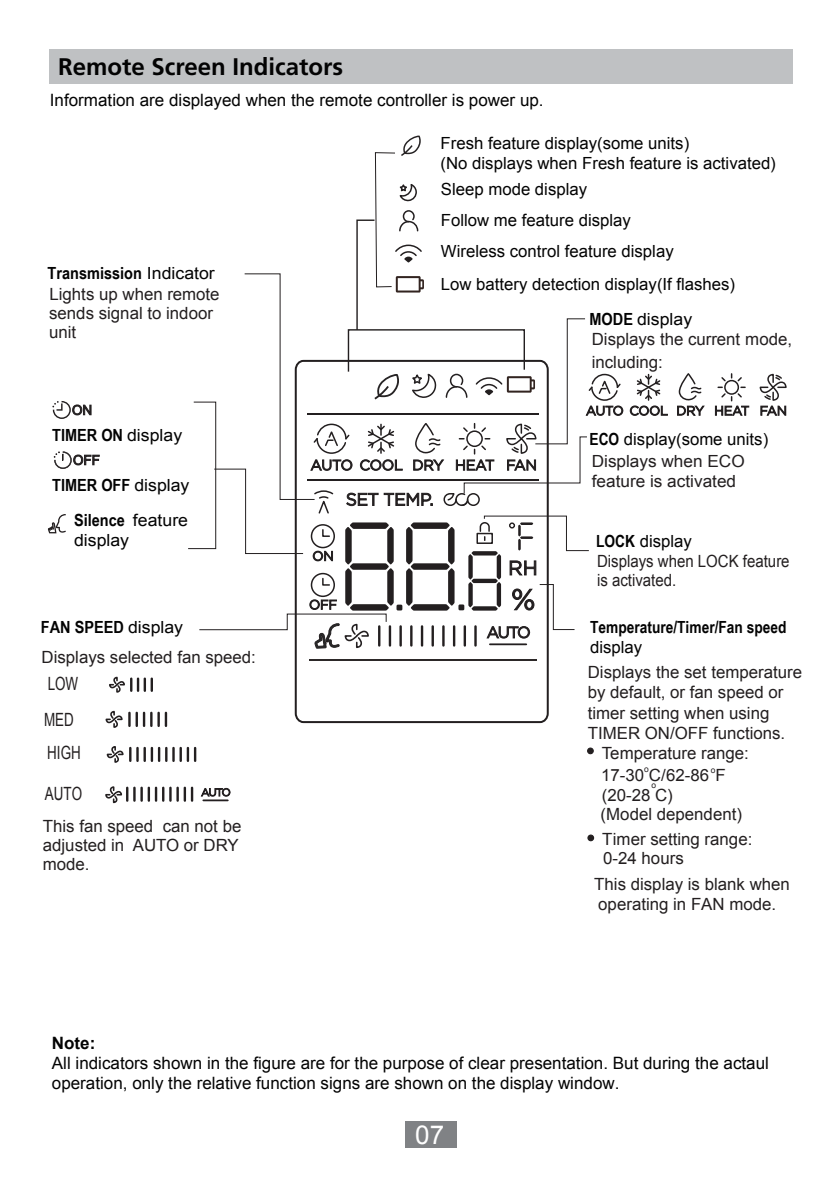
<style>
.page{position:relative;width:840px;height:1191px;background:#fff}
.page>*{position:absolute;margin:0;border:0;box-sizing:border-box;transform-origin:0 0}
.t1{font:26px "Arial";color:#fff}
.t2{font:700 24px "Frutiger";color:#030303}
.t3{font:18.2px/35.8px "Arial";color:#231f20;scale:.73 1}
.t4{font:17px/20.4px "Arial";color:#030303}
.t5{font:700 17px "Arial";color:#030303}
.t6{font:16.8px/19px "Arial";color:#231f20}
.t7{font:16.8px/30.6px "Arial";color:#030303}
.t8{font:700 16.8px/34.6px "Arial Narrow";color:#030303;text-align:right;scale:1.06 1}
.t9{font:16.8px/19px "Arial";color:#231f20;scale:.89 1}
.t10{font:700 16.8px "Arial Narrow";color:#030303}
.t11{font:16.8px "Arial";color:#030303;scale:1.06 1}
.t12{font:8.4px "Arial";color:#231f20}
.s1{font-family:"Arial";font-weight:400}
.s2{font-family:"Arial Narrow";font-weight:700}
</style>
<div class="page">
<div style="left:404px;top:1121px;width:52px;height:27px;background:#808285"></div>
<div style="left:49px;top:49px;width:743px;height:34px;background:#bfc1c3"></div>
<hr style="left:309px;top:659px;width:227px;height:1px;background:#2c2828">
<svg style="left:629px;top:374px;width:38px;height:42px"></svg>
<svg style="left:714px;top:374px;width:34px;height:42px"></svg>
<svg style="left:759px;top:373px;width:28px;height:43px"></svg>
<svg style="left:677px;top:373px;width:27px;height:43px"></svg>
<svg style="left:52px;top:401px;width:39px;height:18px"></svg>
<svg style="left:54px;top:451px;width:46px;height:18px"></svg>
<svg style="left:48px;top:514px;width:18px;height:19px"></svg>
<hr style="left:203px;top:799px;width:25px;height:2px;background:#231f20">
<svg style="left:109px;top:676px;width:44px;height:17px"></svg>
<svg style="left:105px;top:710px;width:62px;height:18px"></svg>
<svg style="left:106px;top:746px;width:90px;height:17px"></svg>
<svg style="left:105px;top:786px;width:88px;height:18px"></svg>
<svg style="left:201px;top:788px;width:29px;height:8px"></svg>
<svg style="left:188px;top:136px;width:435px;height:513px"></svg>
<div style="left:586px;top:747px;width:7px;height:7px;border:1px solid #231f20;border-radius:50%"></div>
<div style="left:587px;top:834px;width:6px;height:7px;border:1px solid #231f20;border-radius:50%"></div>
<h2 class="t2" style="left:58px;top:53px;width:286px">Remote Screen Indicators</h2>
<p class="t4" style="left:50px;top:90px;width:495px">Information are displayed when the remote controller is power up.</p>
<p class="t8" style="left:48px;top:255px;width:159px">Transmission <span class="s1">Indicator</span></p>
<p class="t6" style="left:49px;top:285px;width:172px">Lights up when remote sends signal to indoor unit</p>
<p class="t8" style="left:52px;top:417px;width:124px">TIMER ON <span class="s1">display</span></p>
<p class="t8" style="left:52px;top:467px;width:131px">TIMER OFF <span class="s1">display<br></span>Silence <span class="s1">feature</span></p>
<p class="t11" style="left:74px;top:529px;width:53px">display</p>
<p class="t8" style="left:41px;top:609px;width:136px">FAN SPEED <span class="s1">display</span></p>
<p class="t6" style="left:42px;top:648px;width:216px">Displays selected fan speed:</p>
<p class="t3" style="left:44px;top:666px;width:48px">LOW<br>MED</p>
<p class="t3" style="left:47px;top:734px;width:47px">HIGH</p>
<p class="t3" style="left:45px;top:776px;width:52px">AUTO</p>
<p class="t6" style="left:43px;top:817px;width:200px">This fan speed can not be adjusted in AUTO or DRY mode.</p>
<p class="t7" style="left:440px;top:133px;width:336px;line-height:20px">Fresh feature display(some units)<br>(No displays when Fresh feature is activated)</p>
<p class="t7" style="left:440px;top:174px;width:234px">Sleep mode display<br>Follow me feature display<br>Wireless control feature display</p>
<p class="t7" style="left:440px;top:269px;width:295px">Low battery detection display(If flashes)</p>
<p class="t11" style="left:589px;top:308px;width:98px"><span class="s2">MODE</span> display</p>
<p class="t6" style="left:591px;top:328px;width:202px;line-height:22.4px">Displays the current mode, including:</p>
<p class="t7" style="left:589px;top:424px;width:180px"><span class="s2">ECO</span> display(some units)</p>
<p class="t6" style="left:591px;top:450px;width:154px;line-height:21px">Displays when ECO feature is activated</p>
<p class="t7" style="left:596px;top:526px;width:97px"><span class="s2">LOCK</span> display</p>
<p class="t9" style="left:596px;top:551px;width:218px">Displays when LOCK feature is activated.</p>
<p class="t10" style="left:590px;top:614px;width:198px">Temperature/Timer/Fan speed</p>
<p class="t7" style="left:590px;top:631px;width:54px">display</p>
<p class="t6" style="left:587px;top:663px;width:216px">Displays the set temperature</p>
<p class="t6" style="left:587px;top:683px;width:197px">by default, or fan speed or</p>
<p class="t6" style="left:587px;top:703px;width:183px">timer setting when using</p>
<p class="t6" style="left:587px;top:723px;width:199px">TIMER ON/OFF functions.</p>
<p class="t6" style="left:601px;top:743px;width:148px">Temperature range:</p>
<p class="t12" style="left:643px;top:763px;width:6px">o</p>
<p class="t12" style="left:710px;top:764px;width:6px">o</p>
<p class="t12" style="left:651px;top:780px;width:6px">o</p>
<p class="t6" style="left:600px;top:765px;width:126px">17-30 C/62-86 F</p>
<p class="t6" style="left:600px;top:785px;width:143px;line-height:19.8px">(20-28 C)<br>(Model dependent)</p>
<p class="t6" style="left:602px;top:829px;width:152px">Timer setting range:<br>0-24 hours</p>
<p class="t6" style="left:594px;top:874px;width:197px;line-height:20px">This display is blank when operating in FAN mode.</p>
<p class="t5" style="left:52px;top:1031px;width:45px">Note:</p>
<p class="t4" style="left:52px;top:1053px;width:718px">All indicators shown in the figure are for the purpose of clear presentation. But during the actaul operation, only the relative function signs are shown on the display window.</p>
<h1 class="t1" style="left:415px;top:1117px;width:30px">07</h1>
</div>
